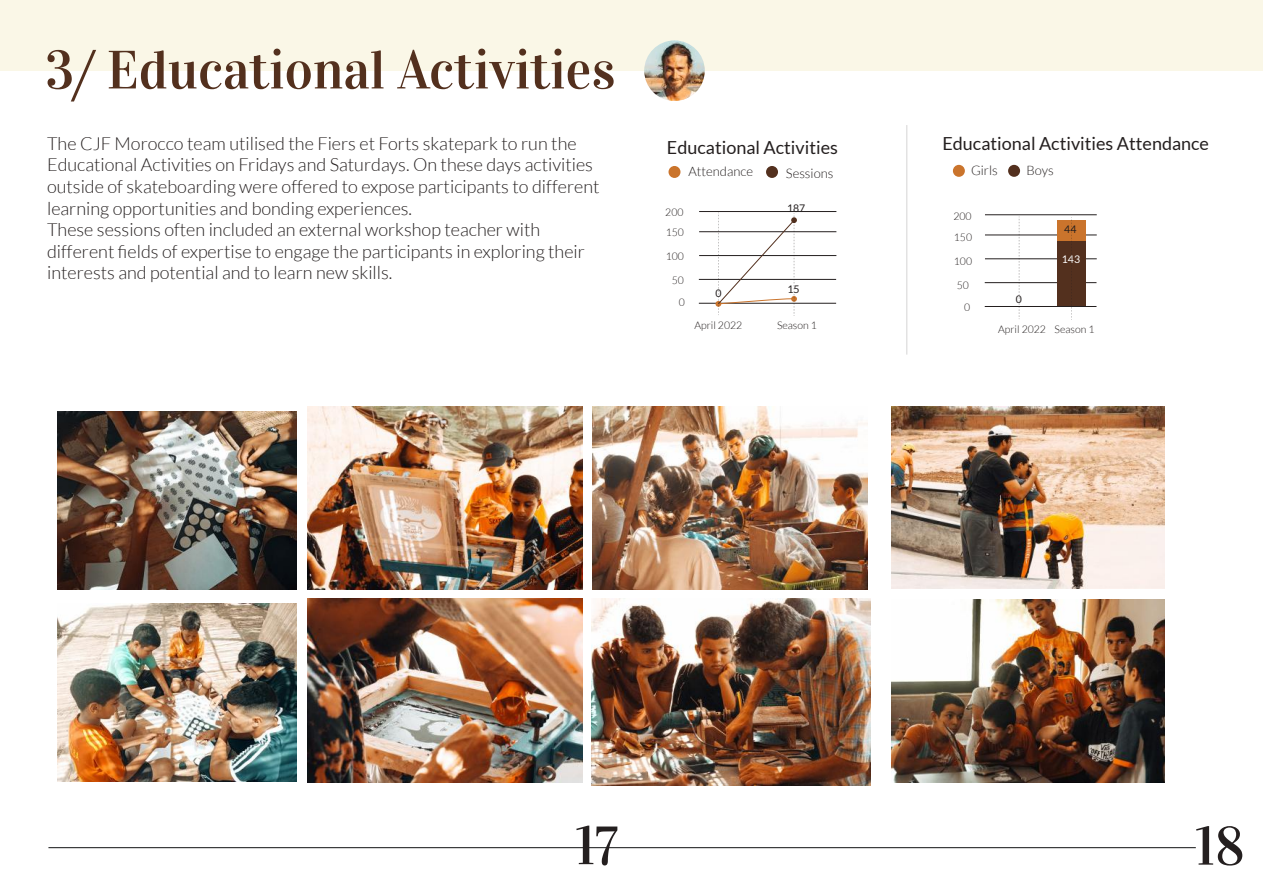
<style>
.page{position:relative;width:1263px;height:893px;background:#fff}
.page>*{position:absolute;margin:0;border:0;box-sizing:border-box;transform-origin:0 0}
.t1{font:54px "Vidaloka";color:#53301e}
.t2{font:54px "Vidaloka";color:#241f1f}
.t3{font:300 18px/21.6px "Lato";color:#241f1f}
.t4{font:18px "Lato";color:#241f1f}
.t5{font:300 13.05px "Lato";color:#241f1f}
.t6{font:300 10.5px/22.4px "Lato";color:#241f1f;text-align:right}
.t7{font:10.5px "Lato";color:#241f1f}
.t8{font:10.5px "Lato";color:#fff}
</style>
<div class="page">
<div style="left:0;top:0;width:1263px;height:71px;background:#faf7e7"></div>
<hr style="left:48px;top:847px;width:1148px;height:1px;background:#111213">
<img style="left:644px;top:40px;width:61px;height:61px;border-radius:30px">
<div style="left:953px;top:165px;width:12px;height:12px;background:#ca742c;border-radius:50%"></div>
<div style="left:1008px;top:165px;width:12px;height:12px;background:#53301e;border-radius:50%"></div>
<hr style="left:699px;top:303px;width:137px;height:1px;background:#241f1f">
<hr style="left:699px;top:279px;width:137px;height:1px;background:#241f1f">
<hr style="left:699px;top:255px;width:137px;height:1px;background:#241f1f">
<hr style="left:699px;top:231px;width:137px;height:1px;background:#241f1f">
<hr style="left:699px;top:211px;width:137px;height:1px;background:#241f1f">
<div style="left:668px;top:166px;width:12px;height:12px;background:#ca742c;border-radius:50%"></div>
<div style="left:766px;top:166px;width:12px;height:12px;background:#53301e;border-radius:50%"></div>
<hr style="left:985px;top:306px;width:111px;height:1px;background:#241f1f">
<hr style="left:985px;top:282px;width:111px;height:1px;background:#241f1f">
<hr style="left:985px;top:259px;width:112px;height:1px;background:#241f1f">
<hr style="left:985px;top:235px;width:112px;height:1px;background:#241f1f">
<hr style="left:985px;top:215px;width:112px;height:1px;background:#241f1f">
<svg style="left:1019px;top:217px;width:1px;height:102px"></svg>
<div style="left:1057px;top:220px;width:29px;height:85px;background:#ca742c"></div>
<div style="left:1057px;top:242px;width:29px;height:64px;background:#53301e"></div>
<svg style="left:1071px;top:217px;width:1px;height:103px"></svg>
<hr style="left:906px;top:125px;width:1px;height:230px;background:#241f1f">
<svg style="left:715px;top:212px;width:82px;height:104px"></svg>
<img style="left:58px;top:603px;width:238px;height:179px">
<img style="left:58px;top:411px;width:238px;height:179px">
<img style="left:593px;top:406px;width:274px;height:183px">
<img style="left:591px;top:599px;width:280px;height:186px">
<img style="left:307px;top:406px;width:275px;height:183px">
<img style="left:307px;top:599px;width:275px;height:183px">
<img style="left:892px;top:600px;width:273px;height:182px">
<img style="left:892px;top:406px;width:273px;height:182px">
<h1 class="t1" style="left:45px;top:38px;width:572px">3/ Educational Activities</h1>
<p class="t3" style="left:47px;top:133px;width:554px">The CJF Morocco team utilised the Fiers et Forts skatepark to run the Educational Activities on Fridays and Saturdays. On these days activities outside of skateboarding were offered to expose participants to different learning opportunities and bonding experiences.<br>These sessions often included an external workshop teacher with different fields of expertise to engage the participants in exploring their interests and potential and to learn new skills.</p>
<p class="t4" style="left:667px;top:137px;width:172px">Educational Activities</p>
<p class="t5" style="left:688px;top:164px;width:66px">Attendance</p>
<p class="t5" style="left:786px;top:166px;width:49px">Sessions</p>
<p class="t6" style="left:665px;top:201px;width:20px">200</p>
<p class="t6" style="left:666px;top:221px;width:20px">150</p>
<p class="t6" style="left:666px;top:245px;width:20px">100</p>
<p class="t6" style="left:672px;top:269px;width:15px">50<br>0</p>
<p class="t7" style="left:715px;top:288px;width:8px">0</p>
<p class="t7" style="left:787px;top:202px;width:20px">187</p>
<p class="t7" style="left:787px;top:284px;width:14px">15</p>
<p class="t6" style="left:694px;top:314px;width:49px">April 2022</p>
<p class="t6" style="left:777px;top:314px;width:41px">Season 1</p>
<p class="t4" style="left:942px;top:134px;width:268px">Educational Activities Attendance</p>
<p class="t5" style="left:971px;top:164px;width:28px">Girls</p>
<p class="t5" style="left:1026px;top:164px;width:29px">Boys</p>
<p class="t6" style="left:953px;top:205px;width:20px">200</p>
<p class="t6" style="left:954px;top:226px;width:20px">150</p>
<p class="t6" style="left:954px;top:250px;width:20px">100</p>
<p class="t6" style="left:957px;top:274px;width:15px">50<br>0</p>
<p class="t7" style="left:1064px;top:224px;width:14px">44</p>
<p class="t8" style="left:1062px;top:253px;width:20px">143</p>
<p class="t7" style="left:1016px;top:294px;width:8px">0</p>
<p class="t6" style="left:998px;top:318px;width:49px">April 2022</p>
<p class="t6" style="left:1054px;top:318px;width:41px">Season 1</p>
<h1 class="t2" style="left:575px;top:813px;width:44px">17</h1>
<h1 class="t2" style="left:1195px;top:814px;width:51px">18</h1>
</div>
